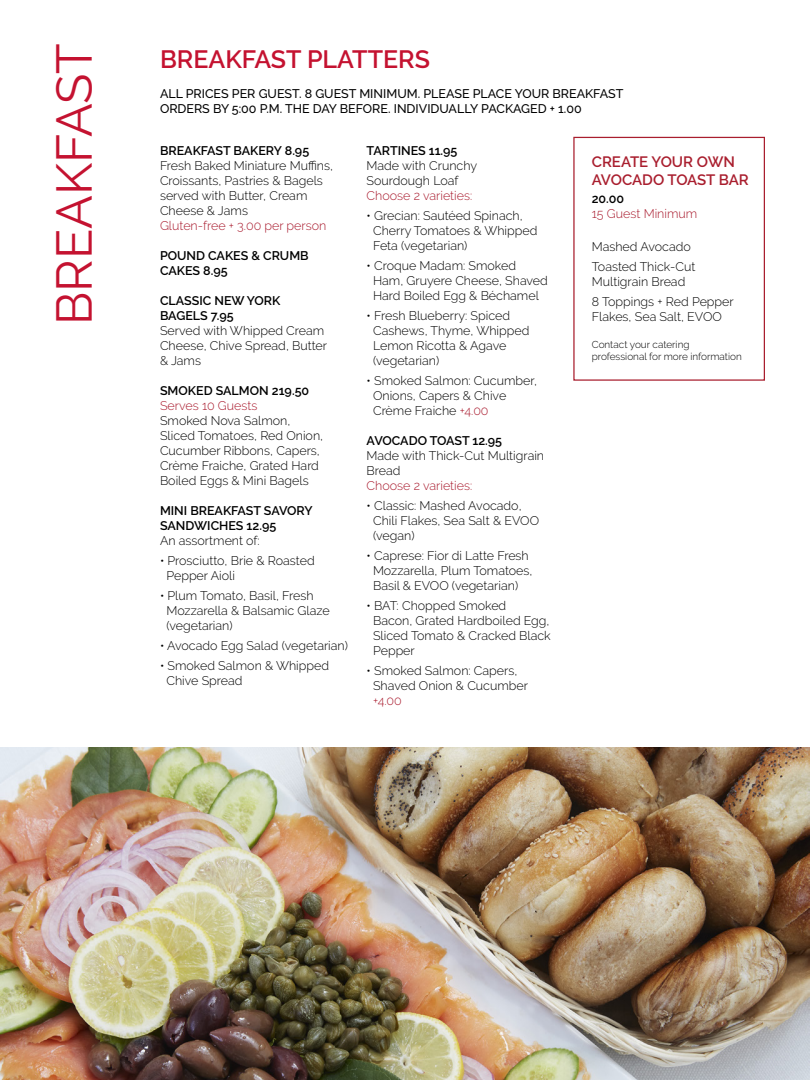
<style>
.page{position:relative;width:810px;height:1080px;background:#fff}
.page>*{position:absolute;margin:0;border:0;box-sizing:border-box;transform-origin:0 0}
.t1{font:50px "Raleway";color:#c41230}
.t2{font:600 25px "Raleway";color:#c41230}
.t3{font:600 15px/18px "Raleway";letter-spacing:-.005em;color:#a91e2e}
.t4{font:300 12.5px/15px "Raleway";color:#000}
.t5{font:600 12.5px/15px "Raleway";color:#000}
.t6{font:500 12.5px/15px "Raleway";color:#000}
.t7{font:300 12.5px "Raleway";color:#a91a2d}
.t8{font:300 10px/12px "Raleway";color:#000}
.s1{color:#a91a2d}
</style>
<div class="page">
<img style="left:0;top:747px;width:810px;height:333px">
<div style="left:573px;top:137px;width:192px;height:244px;border:1px solid #a91e2e"></div>
<h1 class="t1" style="left:45px;top:325px;width:283px;rotate:-90deg">BREAKFAST</h1>
<h2 class="t2" style="left:160px;top:45px;width:271px">BREAKFAST PLATTERS</h2>
<p class="t6" style="left:160px;top:87px;width:465px">ALL PRICES PER GUEST. 8 GUEST MINIMUM. PLEASE PLACE YOUR BREAKFAST<br>ORDERS BY 5:00 P.M. THE DAY BEFORE. INDIVIDUALLY PACKAGED + 1.00</p>
<p class="t5" style="left:160px;top:143px;width:151px">BREAKFAST BAKERY 8.95</p>
<p class="t4" style="left:160px;top:158px;width:175px">Fresh Baked Miniature Muffins,<br>Croissants, Pastries &amp; Bagels served with Butter, Cream<br>Cheese &amp; Jams</p>
<p class="t7" style="left:160px;top:218px;width:168px">Gluten-free + 3.00 per person</p>
<p class="t5" style="left:160px;top:248px;width:150px">POUND CAKES &amp; CRUMB<br>CAKES 8.95</p>
<p class="t5" style="left:160px;top:293px;width:122px">CLASSIC NEW YORK<br>BAGELS 7.95</p>
<p class="t4" style="left:160px;top:323px;width:169px">Served with Whipped Cream<br>Cheese, Chive Spread, Butter &amp; Jams</p>
<p class="t5" style="left:160px;top:383px;width:151px">SMOKED SALMON 219.50</p>
<p class="t7" style="left:160px;top:398px;width:99px">Serves 10 Guests</p>
<p class="t4" style="left:160px;top:413px;width:165px">Smoked Nova Salmon,<br>Sliced Tomatoes, Red Onion,<br>Cucumber Ribbons, Capers,<br>Crème Fraiche, Grated Hard<br>Boiled Eggs &amp; Mini Bagels</p>
<p class="t5" style="left:160px;top:503px;width:154px">MINI BREAKFAST SAVORY<br>SANDWICHES 12.95</p>
<p class="t4" style="left:160px;top:533px;width:101px">An assortment of:</p>
<p class="t4" style="left:166px;top:553px;width:150px;text-indent:-6px">• Prosciutto, Brie &amp; Roasted<br>Pepper Aioli</p>
<p class="t4" style="left:166px;top:588px;width:165px;text-indent:-6px">• Plum Tomato, Basil, Fresh<br>Mozzarella &amp; Balsamic Glaze (vegetarian)</p>
<p class="t4" style="left:160px;top:638px;width:190px">• Avocado Egg Salad (vegetarian)</p>
<p class="t4" style="left:166px;top:658px;width:164px;text-indent:-6px">• Smoked Salmon &amp; Whipped<br>Chive Spread</p>
<p class="t5" style="left:367px;top:143px;width:92px">TARTINES 11.95</p>
<p class="t4" style="left:367px;top:158px;width:112px">Made with Crunchy<br>Sourdough Loaf</p>
<p class="t7" style="left:367px;top:188px;width:107px">Choose 2 varieties:</p>
<p class="t4" style="left:373px;top:208px;width:166px;text-indent:-6px">• Grecian: Sautéed Spinach,<br>Cherry Tomatoes &amp; Whipped<br>Feta (vegetarian)</p>
<p class="t4" style="left:373px;top:258px;width:176px;text-indent:-6px">• Croque Madam: Smoked<br>Ham, Gruyere Cheese, Shaved<br>Hard Boiled Egg &amp; Béchamel</p>
<p class="t4" style="left:373px;top:308px;width:158px;text-indent:-6px">• Fresh Blueberry: Spiced<br>Cashews, Thyme, Whipped<br>Lemon Ricotta &amp; Agave (vegetarian)</p>
<p class="t4" style="left:373px;top:373px;width:166px;text-indent:-6px">• Smoked Salmon: Cucumber,<br>Onions, Capers &amp; Chive<br>Crème Fraiche <span class="s1">+4.00</span></p>
<p class="t5" style="left:367px;top:433px;width:137px">AVOCADO TOAST 12.95</p>
<p class="t4" style="left:367px;top:448px;width:179px">Made with Thick-Cut Multigrain<br>Bread</p>
<p class="t7" style="left:367px;top:478px;width:107px">Choose 2 varieties:</p>
<p class="t4" style="left:373px;top:498px;width:168px;text-indent:-6px">• Classic: Mashed Avocado,<br>Chili Flakes, Sea Salt &amp; EVOO (vegan)</p>
<p class="t4" style="left:373px;top:548px;width:161px;text-indent:-6px">• Caprese: Fior di Latte Fresh<br>Mozzarella, Plum Tomatoes,<br>Basil &amp; EVOO (vegetarian)</p>
<p class="t4" style="left:373px;top:598px;width:179px;text-indent:-6px">• BAT: Chopped Smoked<br>Bacon, Grated Hardboiled Egg,<br>Sliced Tomato &amp; Cracked Black<br>Pepper</p>
<p class="t4" style="left:373px;top:663px;width:157px;text-indent:-6px">• Smoked Salmon: Capers,<br>Shaved Onion &amp; Cucumber</p>
<p class="t7" style="left:373px;top:693px;width:30px">+4.00</p>
<p class="t3" style="left:592px;top:153px;width:158px">CREATE YOUR OWN<br>AVOCADO TOAST BAR</p>
<p class="t5" style="left:592px;top:191px;width:34px">20.00</p>
<p class="t7" style="left:592px;top:207px;width:107px">15 Guest Minimum</p>
<p class="t4" style="left:592px;top:237px;width:105px;line-height:20px">Mashed Avocado<br>Toasted Thick-Cut</p>
<p class="t4" style="left:592px;top:272px;width:144px;line-height:20px">Multigrain Bread<br>8 Toppings + Red Pepper</p>
<p class="t4" style="left:592px;top:309px;width:132px">Flakes, Sea Salt, EVOO</p>
<p class="t8" style="left:592px;top:339px;width:152px">Contact your catering professional for more information</p>
</div>
